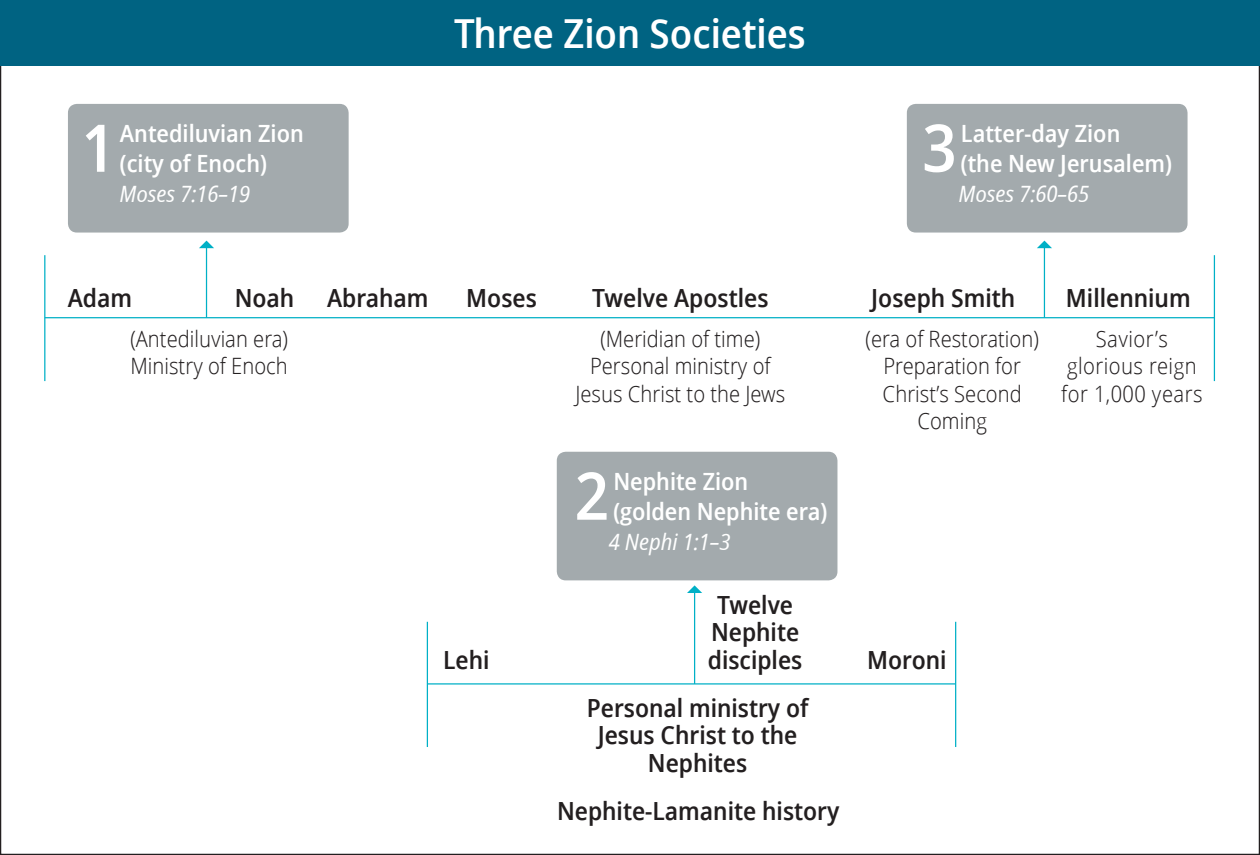
<style>
.page{position:relative;width:1260px;height:855px;background:#fff}
.page>*{position:absolute;margin:0;border:0;box-sizing:border-box;transform-origin:0 0}
.t1{font:600 65.75px "Zoram Condlds Lat";color:#fff}
.t2{font:600 40px "Zoram Condlds Lat";color:#fff}
.t3{font:600 25px/27.5px "Zoram Condlds Lat";color:#231f20;text-align:center}
.t4{font:600 23.75px/30px "Zoram Condlds Lat";color:#fff}
.t5{font:300 22.5px/27.5px "Zoram Condlds Lat";color:#231f20;text-align:center}
.t6{font:italic 22.5px "Zoram Condlds Lat";color:#fff}
.t7{font:300 22.5px/27.5px "Zoram Condlds Lat";letter-spacing:.02em;color:#231f20;text-align:center}
</style>
<div class="page">
<div style="left:0;top:0;width:1260px;height:66px;background:#006382"></div>
<hr style="left:45px;top:317px;width:1169px;height:1px;background:#00b0c6">
<hr style="left:427px;top:683px;width:529px;height:2px;background:#00b0c6">
<hr style="left:44px;top:255px;width:1px;height:126px;background:#00b0c6">
<hr style="left:206px;top:247px;width:1px;height:71px;background:#00b0c6">
<svg style="left:199px;top:241px;width:15px;height:7px"></svg>
<hr style="left:1044px;top:247px;width:1px;height:71px;background:#00b0c6">
<svg style="left:1037px;top:241px;width:15px;height:7px"></svg>
<hr style="left:694px;top:592px;width:1px;height:92px;background:#00b0c6">
<svg style="left:687px;top:585px;width:15px;height:8px"></svg>
<hr style="left:1214px;top:255px;width:1px;height:126px;background:#00b0c6">
<hr style="left:955px;top:622px;width:1px;height:125px;background:#00b0c6">
<hr style="left:427px;top:622px;width:1px;height:125px;background:#00b0c6">
<div style="left:68px;top:104px;width:281px;height:129px;background:#a3aaad;border-radius:9px"></div>
<div style="left:907px;top:104px;width:281px;height:129px;background:#a3aaad;border-radius:9px"></div>
<div style="left:557px;top:452px;width:280px;height:128px;background:#a3aaad;border-radius:9px"></div>
<p class="t1" style="left:82px;top:99px;width:35px">1</p>
<p class="t4" style="left:120px;top:118px;width:185px">Antediluvian Zion (city of Enoch)</p>
<p class="t6" style="left:119px;top:177px;width:132px">Moses 7:16–19</p>
<p class="t2" style="left:454px;top:4px;width:353px">Three Zion Societies</p>
<p class="t1" style="left:923px;top:99px;width:35px">3</p>
<p class="t4" style="left:961px;top:118px;width:212px">Latter-day Zion<br>(the New Jerusalem)</p>
<p class="t6" style="left:958px;top:177px;width:132px">Moses 7:60–65</p>
<p class="t3" style="left:68px;top:285px;width:66px">Adam</p>
<p class="t3" style="left:235px;top:285px;width:61px">Noah</p>
<p class="t3" style="left:327px;top:285px;width:103px">Abraham</p>
<p class="t3" style="left:466px;top:285px;width:72px">Moses</p>
<p class="t3" style="left:592px;top:285px;width:178px">Twelve Apostles</p>
<p class="t3" style="left:871px;top:285px;width:146px">Joseph Smith</p>
<p class="t3" style="left:1066px;top:285px;width:126px">Millennium</p>
<p class="t5" style="left:130px;top:325px;width:159px;text-align:left">(Antediluvian era)<br>Ministry of Enoch</p>
<p class="t5" style="left:866px;top:325px;width:175px">(era of Restoration)<br>Preparation for<br>Christ’s Second<br>Coming</p>
<p class="t5" style="left:575px;top:325px;width:212px">(Meridian of time)<br>Personal ministry of<br>Jesus Christ to the Jews</p>
<p class="t7" style="left:1061px;top:325px;width:143px">Savior’s glorious reign for 1,000 years</p>
<p class="t1" style="left:575px;top:447px;width:35px">2</p>
<p class="t4" style="left:613px;top:466px;width:215px">Nephite Zion (golden Nephite era)</p>
<p class="t6" style="left:609px;top:525px;width:123px">4 Nephi 1:1–3</p>
<p class="t3" style="left:708px;top:591px;width:96px">Twelve<br>Nephite disciples</p>
<p class="t3" style="left:587px;top:694px;width:223px">Personal ministry of<br>Jesus Christ to the<br>Nephites</p>
<p class="t3" style="left:557px;top:797px;width:284px">Nephite-Lamanite history</p>
<p class="t3" style="left:443px;top:646px;width:48px">Lehi</p>
<p class="t3" style="left:867px;top:646px;width:81px">Moroni</p>
</div>
